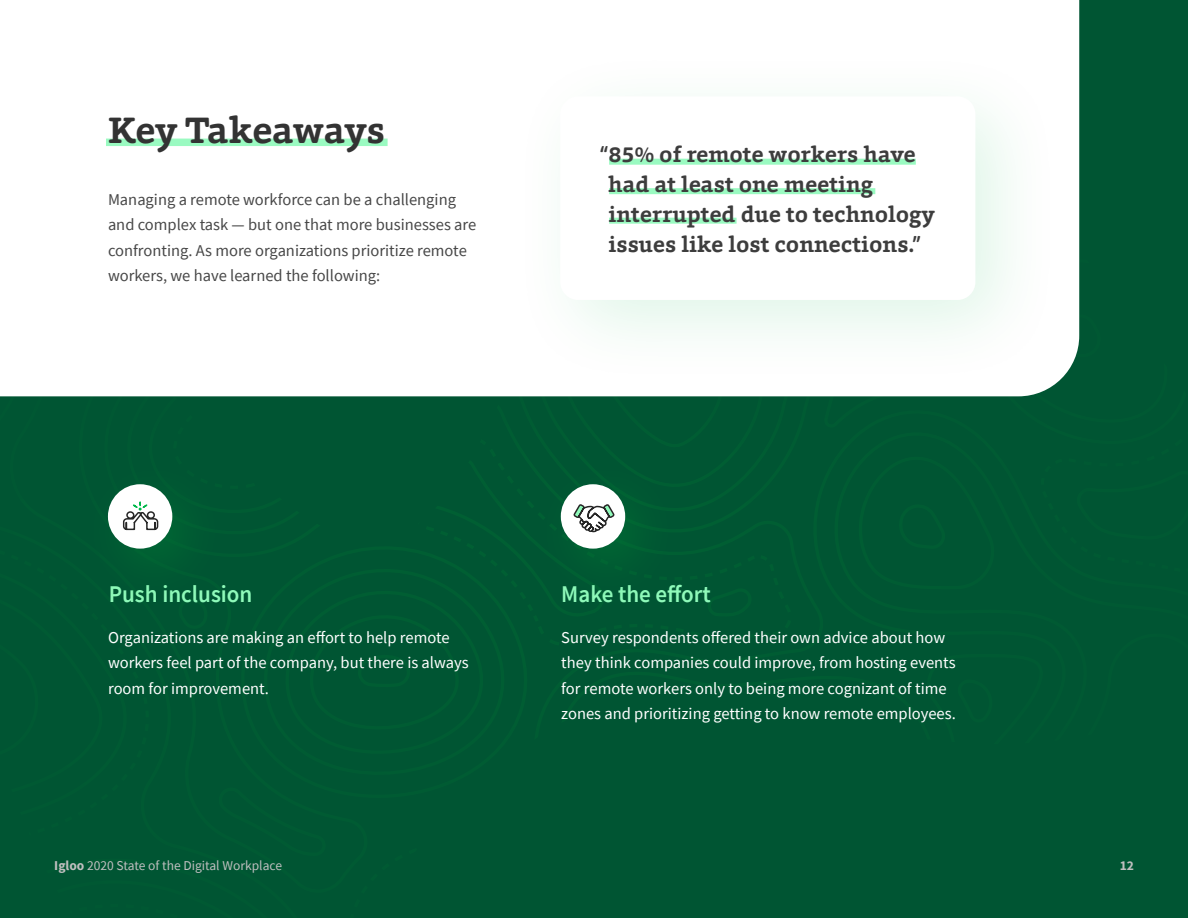
<style>
.page{position:relative;width:1188px;height:918px;background:#fff}
.page>*{position:absolute;margin:0;border:0;box-sizing:border-box;transform-origin:0 0}
.t1{font:700 37.5px "Foro Rounded";letter-spacing:-.015em;color:#333}
.t2{font:600 24px "Source Sans Pro";color:#8ffaba;scale:.96 1}
.t3{font:700 22.5px/30px "Foro Rounded";color:#3d3d3d}
.t4{font:16.5px/25.5px "Source Sans Pro";color:#fff}
.t5{font:16.5px/25.5px "Source Sans Pro";color:#474747}
.t6{font:13.5px "Source Sans Pro";color:#bfbfbf}
.t7{font:700 13.5px "Source Sans Pro";color:#bfbfbf}
.s1{font-weight:700}
</style>
<div class="page">
<div style="left:0;top:506px;width:1188px;height:412px;background:#053"></div>
<div style="left:0;top:0;width:1188px;height:506px;background:#053"></div>
<div style="left:0;top:0;width:1079px;height:396px;background:#fff"></div>
<div style="left:106px;top:139px;width:282px;height:7px;background:#9afac1"></div>
<div style="left:511px;top:47px;width:552px;height:341px;background:#00b84a;opacity:.13"></div>
<div style="left:560px;top:96px;width:415px;height:204px;background:#fff;border-radius:18px"></div>
<div style="left:609px;top:159px;width:307px;height:6px;background:#9afac1"></div>
<div style="left:609px;top:188px;width:266px;height:6px;background:#9afac1"></div>
<div style="left:609px;top:218px;width:128px;height:6px;background:#9afac1"></div>
<div style="left:79px;top:456px;width:150px;height:150px;background:#005633"></div>
<div style="left:108px;top:484px;width:64px;height:65px;background:#fff;border-radius:50%"></div>
<div style="left:532px;top:456px;width:150px;height:150px;background:#053"></div>
<div style="left:534px;top:466px;width:111px;height:111px;background:#004429;opacity:.18"></div>
<svg style="left:567px;top:503px;width:59px;height:71px"></svg>
<svg style="left:122px;top:501px;width:37px;height:30px"></svg>
<h1 class="t1" style="left:108px;top:106px;width:279px">Key Takeaways</h1>
<p class="t5" style="left:108px;top:187px;width:370px">Managing a remote workforce can be a challenging and complex task — but one that more businesses are confronting. As more organizations prioritize remote workers, we have learned the following:</p>
<h3 class="t3" style="left:608px;top:139px;width:328px;text-indent:-9px">“85% of remote workers have had at least one meeting interrupted due to technology issues like lost connections.”</h3>
<h2 class="t2" style="left:109px;top:578px;width:151px">Push inclusion</h2>
<h2 class="t2" style="left:561px;top:578px;width:157px">Make the effort</h2>
<p class="t4" style="left:108px;top:624px;width:362px">Organizations are making an effort to help remote workers feel part of the company, but there is always room for improvement.</p>
<p class="t4" style="left:561px;top:624px;width:396px">Survey respondents offered their own advice about how they think companies could improve, from hosting events for remote workers only to being more cognizant of time zones and prioritizing getting to know remote employees.</p>
<p class="t6" style="left:54px;top:856px;width:229px"><span class="s1">Igloo</span> 2020 State of the Digital Workplace</p>
<p class="t7" style="left:1120px;top:856px;width:16px">12</p>
</div>
